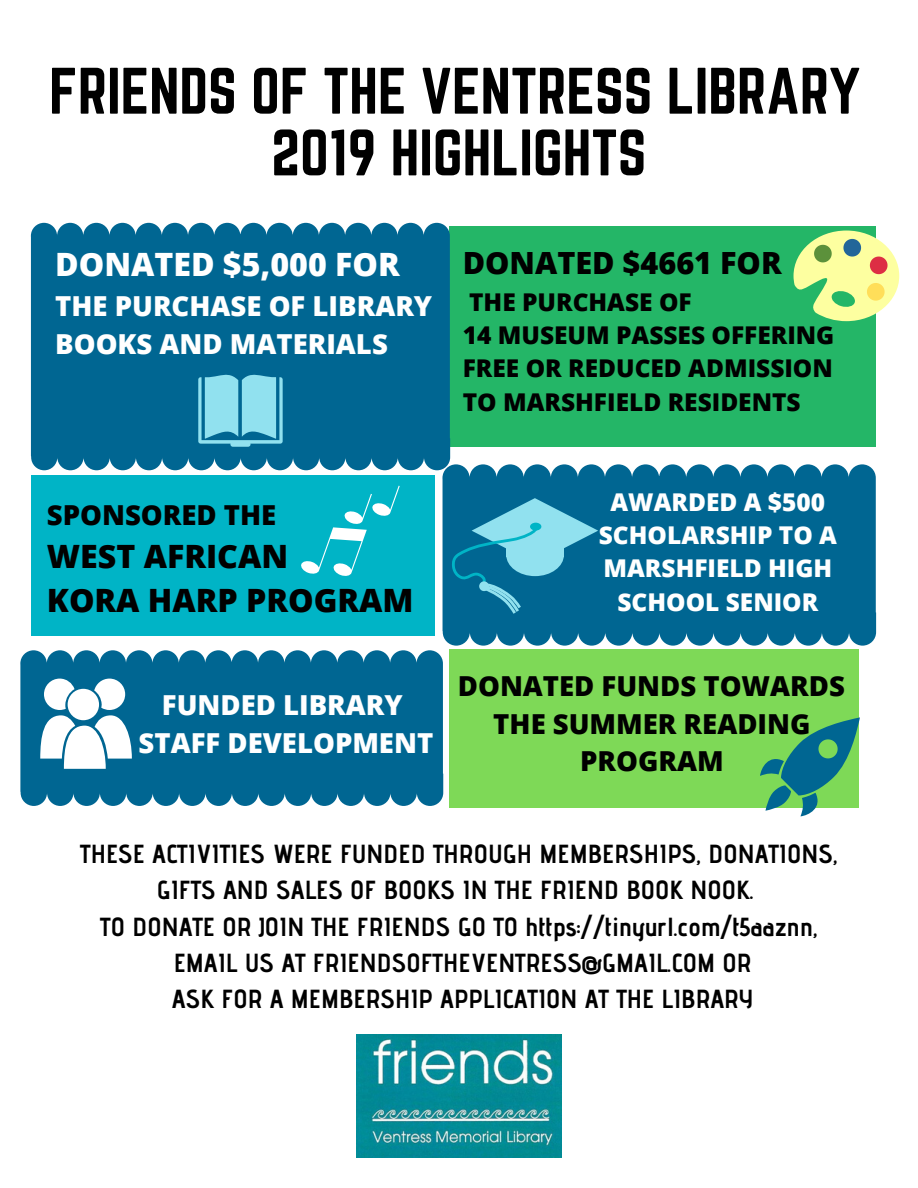
<style>
.page{position:relative;width:918px;height:1188px;background:#fff}
.page>*{position:absolute;margin:0;border:0;box-sizing:border-box;transform-origin:0 0}
.t1{font:57.45px/61.7px "Norwester";color:#000;text-align:center}
.t2{font:800 32.1px/44.7px "Open Sans";color:#000}
.t3{font:800 32.1px "Open Sans";color:#fff}
.t4{font:800 30.6px "Open Sans";color:#000}
.t5{font:800 27.6px/37.8px "Open Sans";color:#fff}
.t6{font:800 27.6px/37.8px "Open Sans";color:#000;text-align:center}
.t7{font:700 26.1px/36.3px "Advent Pro";color:#000;text-align:center}
.t8{font:800 24.45px/33.3px "Open Sans";color:#000}
.t9{font:800 24.45px/33.3px "Open Sans";color:#fff;text-align:center}
</style>
<div class="page">
<img style="left:356px;top:1035px;width:205px;height:122px">
<div style="left:450px;top:227px;width:426px;height:220px;background:#24b667"></div>
<div style="left:442px;top:464px;width:434px;height:182px;background:#006692"></div>
<div style="left:31px;top:223px;width:419px;height:247px;background:#006692"></div>
<div style="left:31px;top:476px;width:404px;height:160px;background:#00b4c6"></div>
<div style="left:450px;top:649px;width:409px;height:158px;background:#7ed957"></div>
<div style="left:20px;top:650px;width:423px;height:156px;background:#006692"></div>
<svg style="left:198px;top:375px;width:85px;height:72px;background:#6ec3d8"></svg>
<svg style="left:301px;top:485px;width:99px;height:91px"></svg>
<svg style="left:452px;top:498px;width:146px;height:116px;background:#2c8eb0"></svg>
<svg style="left:40px;top:679px;width:92px;height:90px"></svg>
<svg style="left:794px;top:231px;width:105px;height:90px"></svg>
<svg style="left:760px;top:717px;width:100px;height:99px"></svg>
<h1 class="t1" style="left:49px;top:63px;width:813px">FRIENDS OF THE VENTRESS LIBRARY<br>2019 HIGHLIGHTS</h1>
<p class="t3" style="left:55px;top:242px;width:346px">DONATED $5,000 FOR</p>
<p class="t5" style="left:55px;top:287px;width:378px">THE PURCHASE OF LIBRARY<br>BOOKS AND MATERIALS</p>
<p class="t4" style="left:463px;top:241px;width:320px">DONATED $4661 FOR</p>
<p class="t8" style="left:463px;top:285px;width:373px">THE PURCHASE OF<br>14 MUSEUM PASSES OFFERING<br>FREE OR REDUCED ADMISSION<br>TO MARSHFIELD RESIDENTS</p>
<p class="t6" style="left:47px;top:496px;width:231px">SPONSORED THE</p>
<p class="t2" style="left:47px;top:533px;width:368px">WEST AFRICAN<br>KORA HARP PROGRAM</p>
<p class="t5" style="left:139px;top:685px;width:296px;text-align:center">FUNDED LIBRARY<br>STAFF DEVELOPMENT</p>
<p class="t9" style="left:599px;top:485px;width:240px">AWARDED A $500<br>SCHOLARSHIP TO A<br>MARSHFIELD HIGH<br>SCHOOL SENIOR</p>
<p class="t6" style="left:458px;top:666px;width:388px">DONATED FUNDS TOWARDS<br>THE SUMMER READING<br>PROGRAM</p>
<p class="t7" style="left:80px;top:836px;width:759px">THESE ACTIVITIES WERE FUNDED THROUGH MEMBERSHIPS, DONATIONS, GIFTS AND SALES OF BOOKS IN THE FRIEND BOOK NOOK.<br>TO DONATE OR JOIN THE FRIENDS GO TO https://tinyurl.com/t5aaznn, EMAIL US AT FRIENDSOFTHEVENTRESS@GMAIL.COM OR<br>ASK FOR A MEMBERSHIP APPLICATION AT THE LIBRARY</p>
</div>
